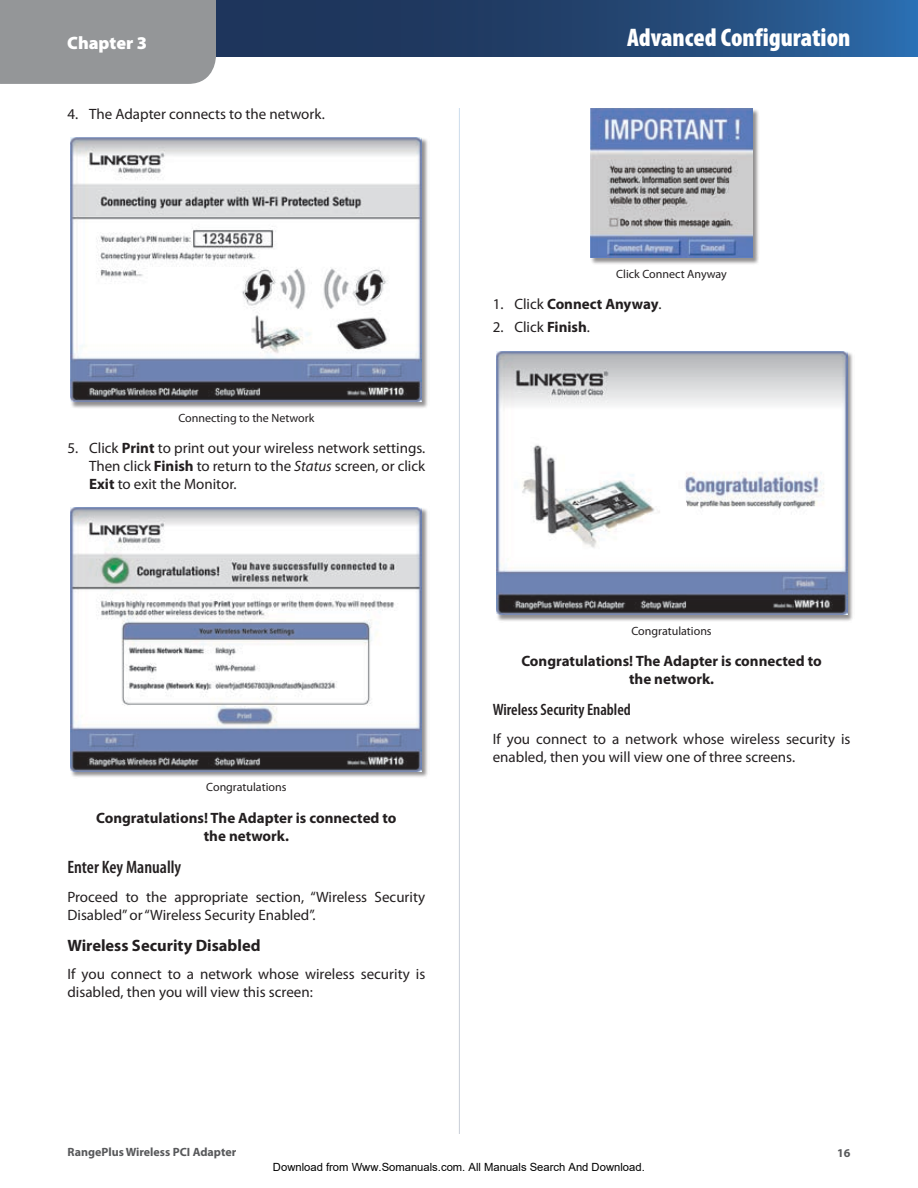
<style>
.page{position:relative;width:918px;height:1188px;background:#fff}
.page>*{position:absolute;margin:0;border:0;box-sizing:border-box;transform-origin:0 0}
.t1{font:900 condensed 25.5px "Myriad Pro";color:#fff}
.t2{font:600 condensed 18px "Myriad Pro";color:#231f20}
.t3{font:900 18px "Myriad Pro";color:#fff}
.t4{font:700 16.5px "Myriad Pro";color:#231f20}
.t5{font:600 condensed 16.5px "Myriad Pro";color:#231f20}
.t6{font:15px/18px "Myriad Pro";color:#231f20}
.t7{font:700 15px/18px "Myriad Pro";color:#231f20;text-align:center}
.t8{font:12px "Myriad Pro";color:#231f20}
.t9{font:700 12px "Myriad Pro";color:#58595b}
.t10{font:11.25px "Arial";color:#000}
.s1{font-weight:700}
.s2{font-style:italic}
.s3{font-weight:400}
</style>
<div class="page">
<div style="left:0;top:0;width:216px;height:84px;background:#949698"></div>
<svg style="left:219px;top:3px;width:696px;height:51px;background:#224573"></svg>
<div style="left:70px;top:137px;width:360px;height:272px;background:#231f20;opacity:.5"></div>
<img style="left:71px;top:138px;width:351px;height:264px">
<div style="left:70px;top:507px;width:360px;height:272px;background:#231f20;opacity:.5"></div>
<img style="left:71px;top:508px;width:351px;height:263px">
<div style="left:590px;top:107px;width:170px;height:158px;background:#231f20;opacity:.5"></div>
<img style="left:591px;top:108px;width:161px;height:150px">
<div style="left:495px;top:350px;width:360px;height:272px;background:#231f20;opacity:.5"></div>
<img style="left:496px;top:351px;width:351px;height:264px">
<p class="t3" style="left:67px;top:32px;width:82px">Chapter 3</p>
<h1 class="t1" style="left:627px;top:21px;width:225px">Advanced Configuration</h1>
<p class="t6" style="left:68px;top:106px;width:12px">4.</p>
<p class="t6" style="left:89px;top:106px;width:237px">The Adapter connects to the network.</p>
<p class="t6" style="left:68px;top:439px;width:12px">5.</p>
<p class="t8" style="left:178px;top:411px;width:138px">Connecting to the Network</p>
<p class="t6" style="left:89px;top:439px;width:338px;text-align:justify">Click <span class="s1">Print</span> to print out your wireless network settings.<br>Then click <span class="s1">Finish</span> to return to the <span class="s2">Status</span> screen, or click <span class="s1">Exit</span> to exit the Monitor.</p>
<p class="t8" style="left:206px;top:781px;width:82px">Congratulations</p>
<p class="t7" style="left:96px;top:809px;width:302px">Congratulations! The Adapter is connected to the network.</p>
<p class="t2" style="left:68px;top:856px;width:115px">Enter Key Manually</p>
<p class="t6" style="left:68px;top:888px;width:359px">Proceed to the appropriate section, “Wireless Security<br>Disabled” or “Wireless Security Enabled”.</p>
<p class="t4" style="left:68px;top:936px;width:195px">Wireless Security Disabled</p>
<p class="t6" style="left:68px;top:966px;width:359px">If you connect to a network whose wireless security is disabled, then you will view this screen:</p>
<p class="t6" style="left:493px;top:293px;width:12px;line-height:23.4px">1.<br>2.</p>
<p class="t8" style="left:616px;top:267px;width:112px">Click Connect Anyway</p>
<p class="t7" style="left:514px;top:292px;width:149px;line-height:23.4px;text-align:left"><span class="s3">Click</span> Connect Anyway<span class="s3">.<br>Click</span> Finish<span class="s3">.</span></p>
<p class="t8" style="left:632px;top:624px;width:82px">Congratulations</p>
<p class="t7" style="left:521px;top:652px;width:302px">Congratulations! The Adapter is connected to the network.</p>
<p class="t5" style="left:493px;top:699px;width:140px">Wireless Security Enabled</p>
<p class="t6" style="left:493px;top:730px;width:359px">If you connect to a network whose wireless security is enabled, then you will view one of three screens.</p>
<p class="t9" style="left:68px;top:1145px;width:170px">RangePlus Wireless PCI Adapter</p>
<p class="t9" style="left:837px;top:1147px;width:7px">16</p>
<p class="t10" style="left:273px;top:1160px;width:373px">Download from Www.Somanuals.com. All Manuals Search And Download.</p>
</div>
